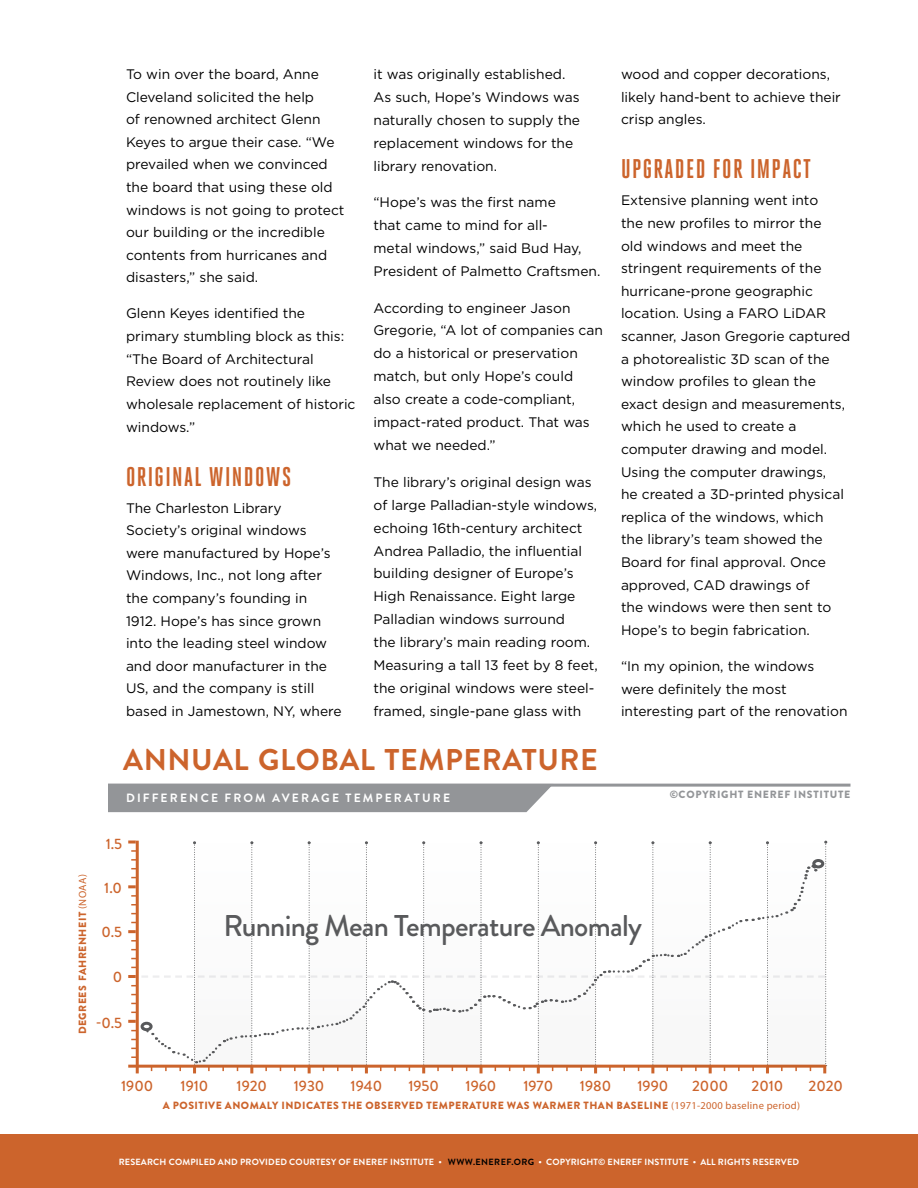
<style>
.page{position:relative;width:918px;height:1188px;background:#fff}
.page>*{position:absolute;margin:0;border:0;box-sizing:border-box;transform-origin:0 0}
.t1{font:500 30px "Brandon Grotesque";letter-spacing:-.025em;color:#58595b}
.t2{font:700 30px "Brandon Grotesque";letter-spacing:.02em;color:#cc642c}
.t3{font:700 27px "Heroic Condensed";letter-spacing:.05em;color:#cc642c}
.t4{font:500 15px "Brandon Grotesque";color:#cc642c}
.t5{font:13.8px/22.6px "Gotham HTF";color:#000}
.t6{font:700 12px "Brandon Grotesque";letter-spacing:.18em;color:#fff}
.t7{font:900 10.5px "Brandon Grotesque";letter-spacing:.045em;color:#cc642c}
.t8{font:900 10.5px "Brandon Grotesque";letter-spacing:.07em;color:#939598}
.t9{font:700 9px "Brandon Grotesque";letter-spacing:.02em;color:#fff}
.s1{font-family:"Myriad Pro";font-weight:400}
.s2{color:#000}
</style>
<div class="page">
<hr style="left:108px;top:784px;width:742px;height:3px;background:#939598">
<div style="left:108px;top:786px;width:445px;height:26px;background:#939598"></div>
<svg style="left:128px;top:841px;width:699px;height:232px"></svg>
<div style="left:0;top:1134px;width:918px;height:54px;background:#cc642c"></div>
<p class="t5" style="left:126px;top:63px;width:220px">To win over the board, Anne<br>Cleveland solicited the help<br>of renowned architect Glenn<br>Keyes to argue their case. “We prevailed when we convinced the board that using these old windows is not going to protect our building or the incredible contents from hurricanes and disasters,” she said.</p>
<p class="t5" style="left:126px;top:302px;width:231px">Glenn Keyes identified the primary stumbling block as this: “The Board of Architectural<br>Review does not routinely like wholesale replacement of historic windows.”</p>
<h2 class="t3" style="left:126px;top:461px;width:167px">ORIGINAL WINDOWS</h2>
<p class="t5" style="left:126px;top:496px;width:217px">The Charleston Library<br>Society’s original windows were manufactured by Hope’s<br>Windows, Inc., not long after the company’s founding in<br>1912. Hope’s has since grown into the leading steel window and door manufacturer in the<br>US, and the company is still based in Jamestown, NY, where</p>
<p class="t5" style="left:374px;top:62px;width:208px">it was originally established.<br>As such, Hope’s Windows was naturally chosen to supply the replacement windows for the library renovation.</p>
<p class="t5" style="left:374px;top:191px;width:228px">“Hope’s was the first name<br>that came to mind for all-<br>metal windows,” said Bud Hay,<br>President of Palmetto Craftsmen.</p>
<p class="t5" style="left:374px;top:296px;width:231px">According to engineer Jason<br>Gregorie, “A lot of companies can do a historical or preservation match, but only Hope’s could also create a code-compliant, impact-rated product. That was what we needed.”</p>
<p class="t5" style="left:374px;top:470px;width:226px">The library’s original design was of large Palladian-style windows, echoing 16th-century architect<br>Andrea Palladio, the influential building designer of Europe’s<br>High Renaissance. Eight large<br>Palladian windows surround<br>the library’s main reading room.<br>Measuring a tall 13 feet by 8 feet, the original windows were steel&shy;framed, single-pane glass with</p>
<p class="t5" style="left:621px;top:63px;width:221px">wood and copper decorations, likely hand-bent to achieve their crisp angles.</p>
<h2 class="t3" style="left:621px;top:154px;width:192px">UPGRADED FOR IMPACT</h2>
<p class="t5" style="left:621px;top:189px;width:231px">Extensive planning went into<br>the new profiles to mirror the<br>old windows and meet the stringent requirements of the hurricane-prone geographic location. Using a FARO LiDAR scanner, Jason Gregorie captured a photorealistic 3D scan of the window profiles to glean the exact design and measurements, which he used to create a computer drawing and model.<br>Using the computer drawings,<br>he created a 3D-printed physical replica of the windows, which<br>the library’s team showed the<br>Board for final approval. Once approved, CAD drawings of<br>the windows were then sent to<br>Hope’s to begin fabrication.</p>
<p class="t5" style="left:621px;top:655px;width:228px">“In my opinion, the windows were definitely the most interesting part of the renovation</p>
<h1 class="t2" style="left:123px;top:738px;width:476px">ANNUAL GLOBAL TEMPERATURE</h1>
<p class="t6" style="left:126px;top:789px;width:326px">DIFFERENCE FROM AVERAGE TEMPERATURE</p>
<p class="t8" style="left:670px;top:787px;width:182px">©COPYRIGHT ENEREF INSTITUTE</p>
<p class="t4" style="left:106px;top:833px;width:18px">1.5</p>
<p class="t7" style="left:75px;top:1034px;width:162px;rotate:-90deg">DEGREES FAHRENHEIT <span class="s1">(NOAA)</span></p>
<p class="t4" style="left:104px;top:877px;width:19px">1.0</p>
<p class="t4" style="left:101px;top:922px;width:22px">0.5</p>
<p class="t4" style="left:113px;top:966px;width:11px">0</p>
<p class="t4" style="left:96px;top:1013px;width:28px">-0.5</p>
<h1 class="t1" style="left:223px;top:905px;width:420px">Running Mean Temperature Anomaly</h1>
<p class="t4" style="left:121px;top:1075px;width:34px">1900</p>
<p class="t4" style="left:181px;top:1075px;width:29px">1910</p>
<p class="t4" style="left:237px;top:1075px;width:32px">1920</p>
<p class="t4" style="left:294px;top:1075px;width:32px">1930</p>
<p class="t4" style="left:351px;top:1075px;width:33px">1940</p>
<p class="t4" style="left:408px;top:1075px;width:32px">1950</p>
<p class="t4" style="left:466px;top:1075px;width:32px">1960</p>
<p class="t4" style="left:523px;top:1075px;width:31px">1970</p>
<p class="t4" style="left:580px;top:1075px;width:33px">1980</p>
<p class="t4" style="left:638px;top:1075px;width:32px">1990</p>
<p class="t4" style="left:692px;top:1075px;width:38px">2000</p>
<p class="t4" style="left:752px;top:1075px;width:33px">2010</p>
<p class="t4" style="left:809px;top:1075px;width:36px">2020</p>
<p class="t7" style="left:163px;top:1098px;width:639px">A POSITIVE ANOMALY INDICATES THE OBSERVED TEMPERATURE WAS WARMER THAN BASELINE <span class="s1">(1971-2000 baseline period)</span></p>
<p class="t9" style="left:119px;top:1156px;width:682px">RESEARCH COMPILED AND PROVIDED COURTESY OF ENEREF INSTITUTE • <span class="s2">WWW.ENEREF.ORG</span> • COPYRIGHT© ENEREF INSTITUTE • ALL RIGHTS RESERVED</p>
</div>
